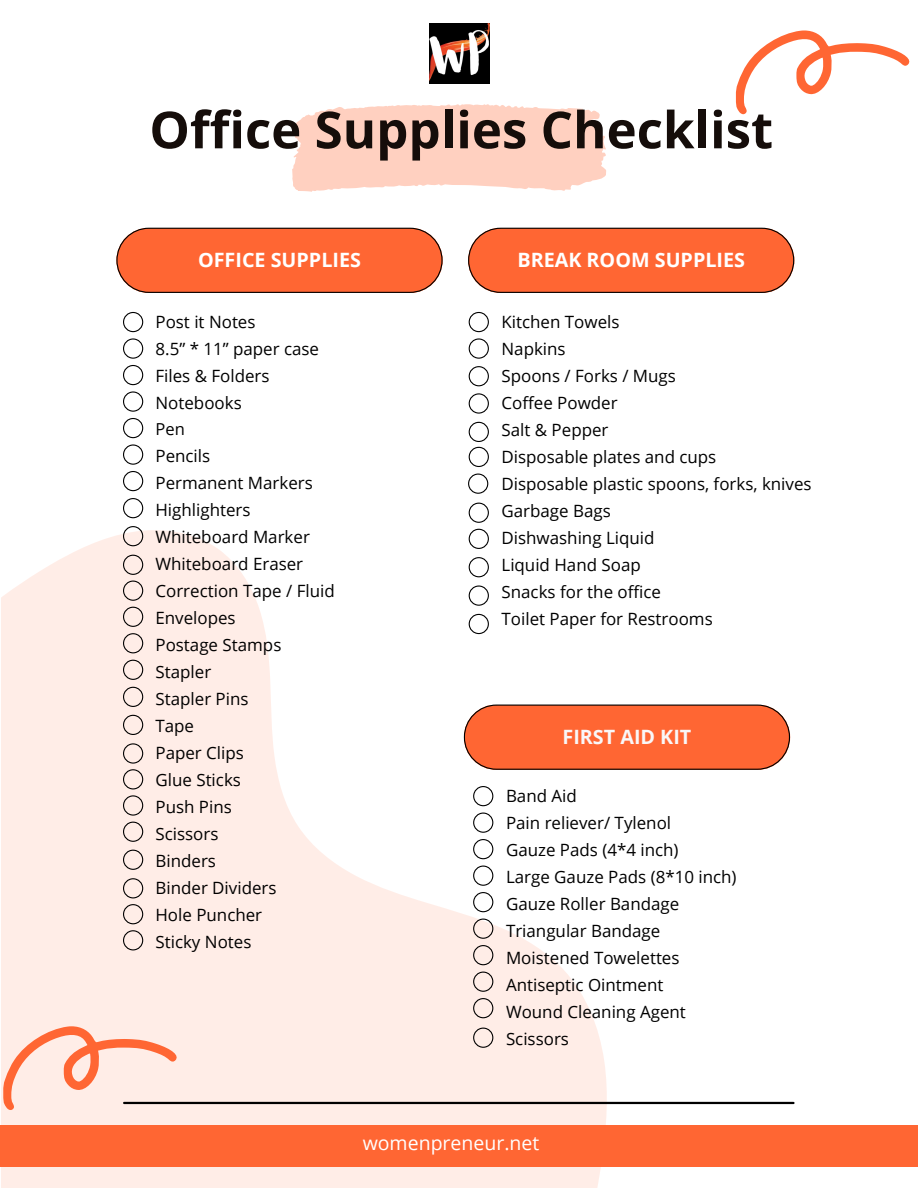
<style>
.page{position:relative;width:918px;height:1188px;background:#fff}
.page>*{position:absolute;margin:0;border:0;box-sizing:border-box;transform-origin:0 0}
.t1{font:700 51px "Open Sans";color:#150d0a}
.t2{font:700 19.8px "Open Sans";color:#fff}
.t3{font:700 19.8px "Open Sans";color:#f9f7f8}
.t4{font:19.5px "Open Sans";color:#fff}
.t5{font:16.95px "Open Sans";color:#000}
.t6{font:16.5px "Open Sans";color:#000}
</style>
<div class="page">
<svg style="left:116px;top:228px;width:327px;height:65px;background:#f6693a"></svg>
<svg style="left:1px;top:530px;width:608px;height:658px;fill:#ffede7"></svg>
<svg style="left:464px;top:705px;width:326px;height:65px;background:#f66839"></svg>
<svg style="left:468px;top:228px;width:326px;height:65px;background:#f56839"></svg>
<svg style="left:123px;top:312px;width:20px;height:20px"></svg>
<svg style="left:469px;top:312px;width:20px;height:20px"></svg>
<svg style="left:123px;top:338px;width:20px;height:21px"></svg>
<svg style="left:469px;top:338px;width:20px;height:21px"></svg>
<svg style="left:123px;top:365px;width:20px;height:20px"></svg>
<svg style="left:469px;top:366px;width:20px;height:20px"></svg>
<svg style="left:123px;top:391px;width:20px;height:21px"></svg>
<svg style="left:469px;top:393px;width:20px;height:21px"></svg>
<svg style="left:123px;top:418px;width:20px;height:20px"></svg>
<svg style="left:123px;top:444px;width:20px;height:21px"></svg>
<svg style="left:469px;top:422px;width:20px;height:45px"></svg>
<svg style="left:123px;top:471px;width:20px;height:20px"></svg>
<svg style="left:468px;top:474px;width:20px;height:20px"></svg>
<svg style="left:123px;top:498px;width:20px;height:20px"></svg>
<svg style="left:469px;top:503px;width:20px;height:20px"></svg>
<svg style="left:123px;top:526px;width:20px;height:20px"></svg>
<svg style="left:469px;top:529px;width:20px;height:20px"></svg>
<hr style="left:124px;top:1102px;width:670px;height:2px;background:#000">
<img style="left:429px;top:24px;width:60px;height:59px">
<div style="left:0;top:1125px;width:918px;height:42px;background:#f63"></div>
<svg style="left:292px;top:104px;width:314px;height:88px;background:#ffd5c7"></svg>
<svg style="left:736px;top:30px;width:174px;height:85px"></svg>
<svg style="left:3px;top:1026px;width:177px;height:85px;background:#fcd2c4"></svg>
<svg style="left:123px;top:555px;width:20px;height:20px"></svg>
<svg style="left:473px;top:786px;width:20px;height:20px"></svg>
<svg style="left:473px;top:813px;width:20px;height:20px"></svg>
<svg style="left:473px;top:839px;width:20px;height:20px"></svg>
<svg style="left:473px;top:866px;width:20px;height:20px"></svg>
<svg style="left:473px;top:892px;width:20px;height:20px"></svg>
<svg style="left:473px;top:919px;width:20px;height:20px"></svg>
<svg style="left:473px;top:945px;width:20px;height:20px"></svg>
<svg style="left:473px;top:972px;width:20px;height:20px"></svg>
<svg style="left:473px;top:998px;width:20px;height:20px"></svg>
<svg style="left:469px;top:557px;width:20px;height:20px"></svg>
<svg style="left:123px;top:581px;width:20px;height:20px"></svg>
<svg style="left:123px;top:607px;width:20px;height:20px"></svg>
<svg style="left:123px;top:633px;width:20px;height:20px"></svg>
<svg style="left:123px;top:660px;width:20px;height:20px"></svg>
<svg style="left:123px;top:687px;width:20px;height:20px"></svg>
<svg style="left:123px;top:715px;width:20px;height:20px"></svg>
<svg style="left:123px;top:743px;width:20px;height:46px"></svg>
<svg style="left:123px;top:795px;width:20px;height:21px"></svg>
<svg style="left:469px;top:585px;width:20px;height:21px"></svg>
<svg style="left:473px;top:1028px;width:20px;height:20px"></svg>
<svg style="left:469px;top:614px;width:20px;height:20px"></svg>
<svg style="left:123px;top:822px;width:20px;height:20px"></svg>
<svg style="left:123px;top:850px;width:20px;height:20px"></svg>
<svg style="left:123px;top:878px;width:20px;height:20px"></svg>
<svg style="left:123px;top:904px;width:20px;height:20px"></svg>
<svg style="left:123px;top:930px;width:20px;height:20px"></svg>
<p class="t1" style="left:149px;top:94px;width:625px">Office Supplies Checklist</p>
<p class="t2" style="left:198px;top:246px;width:164px">OFFICE SUPPLIES</p>
<p class="t5" style="left:156px;top:310px;width:102px">Post it Notes</p>
<p class="t5" style="left:156px;top:337px;width:165px">8.5” * 11” paper case</p>
<p class="t5" style="left:156px;top:364px;width:116px">Files &amp; Folders</p>
<p class="t5" style="left:156px;top:391px;width:88px">Notebooks</p>
<p class="t6" style="left:156px;top:417px;width:31px">Pen</p>
<p class="t5" style="left:156px;top:443px;width:56px">Pencils</p>
<p class="t5" style="left:156px;top:470px;width:159px">Permanent Markers</p>
<p class="t5" style="left:156px;top:497px;width:97px">Highlighters</p>
<p class="t5" style="left:156px;top:524px;width:156px">Whiteboard Marker</p>
<p class="t5" style="left:156px;top:551px;width:149px">Whiteboard Eraser</p>
<p class="t5" style="left:156px;top:578px;width:181px">Correction Tape / Fluid</p>
<p class="t5" style="left:156px;top:605px;width:82px">Envelopes</p>
<p class="t5" style="left:156px;top:632px;width:127px">Postage Stamps</p>
<p class="t5" style="left:156px;top:659px;width:57px">Stapler</p>
<p class="t5" style="left:156px;top:686px;width:95px">Stapler Pins</p>
<p class="t5" style="left:156px;top:713px;width:40px">Tape</p>
<p class="t5" style="left:156px;top:740px;width:90px">Paper Clips</p>
<p class="t5" style="left:156px;top:767px;width:87px">Glue Sticks</p>
<p class="t5" style="left:156px;top:794px;width:78px">Push Pins</p>
<p class="t5" style="left:156px;top:821px;width:64px">Scissors</p>
<p class="t5" style="left:156px;top:848px;width:62px">Binders</p>
<p class="t5" style="left:156px;top:875px;width:123px">Binder Dividers</p>
<p class="t5" style="left:156px;top:902px;width:108px">Hole Puncher</p>
<p class="t5" style="left:156px;top:929px;width:97px">Sticky Notes</p>
<p class="t2" style="left:517px;top:246px;width:229px">BREAK ROOM SUPPLIES</p>
<p class="t5" style="left:502px;top:310px;width:119px">Kitchen Towels</p>
<p class="t5" style="left:502px;top:337px;width:66px">Napkins</p>
<p class="t5" style="left:502px;top:364px;width:176px">Spoons / Forks / Mugs</p>
<p class="t5" style="left:502px;top:391px;width:118px">Coffee Powder</p>
<p class="t5" style="left:502px;top:418px;width:108px">Salt &amp; Pepper</p>
<p class="t5" style="left:502px;top:445px;width:216px">Disposable plates and cups</p>
<p class="t5" style="left:502px;top:472px;width:312px">Disposable plastic spoons, forks, knives</p>
<p class="t5" style="left:502px;top:499px;width:111px">Garbage Bags</p>
<p class="t5" style="left:502px;top:526px;width:154px">Dishwashing Liquid</p>
<p class="t5" style="left:502px;top:553px;width:141px">Liquid Hand Soap</p>
<p class="t5" style="left:502px;top:580px;width:161px">Snacks for the office</p>
<p class="t5" style="left:502px;top:607px;width:213px">Toilet Paper for Restrooms</p>
<p class="t3" style="left:563px;top:723px;width:130px">FIRST AID KIT</p>
<p class="t5" style="left:506px;top:784px;width:72px">Band Aid</p>
<p class="t5" style="left:506px;top:811px;width:167px">Pain reliever/ Tylenol</p>
<p class="t5" style="left:506px;top:838px;width:174px">Gauze Pads (4*4 inch)</p>
<p class="t5" style="left:506px;top:865px;width:232px">Large Gauze Pads (8*10 inch)</p>
<p class="t5" style="left:506px;top:892px;width:175px">Gauze Roller Bandage</p>
<p class="t5" style="left:506px;top:919px;width:156px">Triangular Bandage</p>
<p class="t5" style="left:506px;top:946px;width:175px">Moistened Towelettes</p>
<p class="t5" style="left:506px;top:973px;width:159px">Antiseptic Ointment</p>
<p class="t5" style="left:506px;top:1000px;width:181px">Wound Cleaning Agent</p>
<p class="t5" style="left:506px;top:1027px;width:64px">Scissors</p>
<p class="t4" style="left:363px;top:1129px;width:178px">womenpreneur.net</p>
</div>
